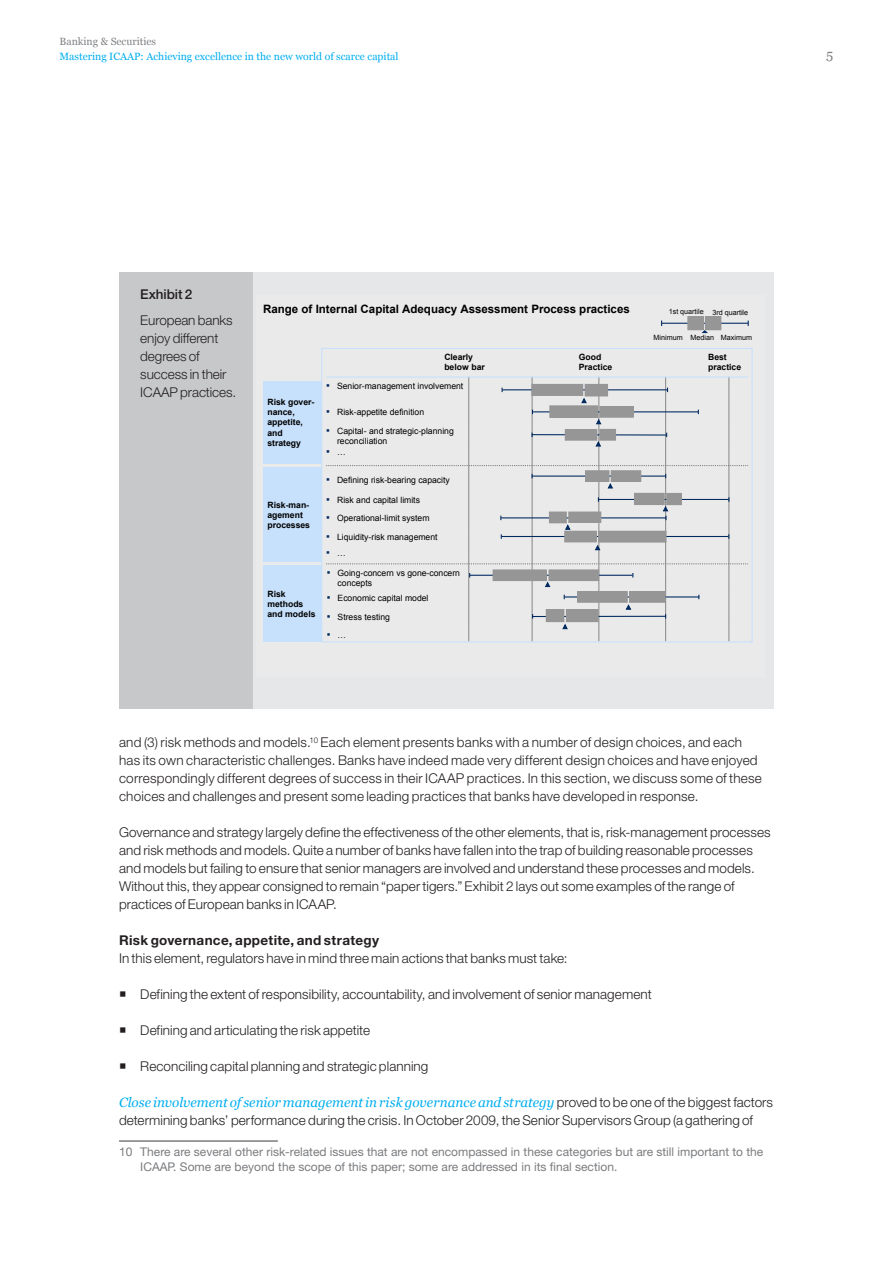
<style>
.page{position:relative;width:893px;height:1263px;background:#fff}
.page>*{position:absolute;margin:0;border:0;box-sizing:border-box;transform-origin:0 0}
.body_RWP{font:300 13.5px/18px "Helvetica Neue LT Std";letter-spacing:.005em;color:#231f20}
.bullet_1{font:300 13.5px "Helvetica Neue LT Std";letter-spacing:.005em;color:#231f20}
.exhibit_title{font:300 13.5px/18px "Helvetica Neue LT Std";letter-spacing:-.005em;color:#231f20}
.Level_2-Heading_RWP{font:700 13.5px "Helvetica Neue LT Std";letter-spacing:.025em;color:#231f20}
.exhibit_title-2{font:500 13.5px "Helvetica Neue LT Std";letter-spacing:-.005em;color:#231f20}
.t1{font:13.5px "Georgia";color:#808285}
.footnotes_RWP{font:12px/14.4px "Helvetica Neue LT Std";color:#7a7c7f}
.t2{font:700 11.55px "Arial";color:#000}
.t3{font:10.8px "Arial";color:#002960}
.t4{font:10.5px "Georgia";color:#00aeef}
.t5{font:10.5px "Georgia";color:#808285}
.t6{font:8.7px/10.4px "Arial";color:#000}
.t7{font:700 8.7px/10.4px "Arial";color:#000}
.t8{font:7.2px "Arial";color:#000}
.s1{font-size:10.8px;color:#002960}
.s2{font-size:8.7px;color:#000}
.s3{font-family:"Georgia";font-weight:400;font-style:italic;color:#00aeef}
</style>
<div class="page">
<div style="left:119px;top:272px;width:135px;height:437px;background:#c7c8ca"></div>
<div style="left:254px;top:272px;width:520px;height:437px;background:#e6e7e9"></div>
<div style="left:257px;top:295px;width:508px;height:381px;background:#eaeaea"></div>
<div style="left:263px;top:381px;width:59px;height:83px;background:#c7e0fb"></div>
<div style="left:263px;top:566px;width:59px;height:76px;background:#c7e0fb"></div>
<div style="left:263px;top:467px;width:59px;height:95px;background:#c7e0fb"></div>
<hr style="left:326px;top:376px;width:422px;height:2px;background:#c7e0fb">
<svg style="left:700px;top:330px;width:9px;height:4px"></svg>
<hr style="left:662px;top:323px;width:86px;height:1px;background:#002960">
<div style="left:688px;top:317px;width:15px;height:13px;background:#969696"></div>
<div style="left:687px;top:316px;width:17px;height:14px;border:1px solid #969696"></div>
<div style="left:705px;top:317px;width:16px;height:13px;background:#969696"></div>
<div style="left:705px;top:316px;width:16px;height:14px;border:1px solid #969696"></div>
<svg style="left:326px;top:377px;width:422px;height:264px"></svg>
<div style="left:550px;top:406px;width:47px;height:11px;background:#969696"></div>
<div style="left:549px;top:405px;width:49px;height:13px;border:1px solid #969696"></div>
<div style="left:546px;top:609px;width:18px;height:13px;background:#969696"></div>
<div style="left:549px;top:512px;width:17px;height:11px;background:#969696"></div>
<div style="left:549px;top:511px;width:18px;height:12px;border:1px solid #969696"></div>
<div style="left:549px;top:570px;width:50px;height:10px;background:#969696"></div>
<div style="left:548px;top:569px;width:51px;height:12px;border:1px solid #969696"></div>
<div style="left:599px;top:531px;width:67px;height:11px;background:#969696"></div>
<div style="left:598px;top:531px;width:68px;height:12px;border:1px solid #969696"></div>
<div style="left:565px;top:531px;width:31px;height:11px;background:#969696"></div>
<div style="left:564px;top:531px;width:33px;height:11px;border:1px solid #969696"></div>
<hr style="left:119px;top:1140px;width:159px;height:2px;background:#7a7c7f">
<p class="t5" style="left:60px;top:35px;width:98px">Banking &amp; Securities</p>
<p class="t4" style="left:60px;top:50px;width:341px">Mastering ICAAP: Achieving excellence in the new world of scarce capital</p>
<p class="t1" style="left:826px;top:47px;width:9px">5</p>
<p class="exhibit_title-2" style="left:140px;top:286px;width:54px">Exhibit 2</p>
<p class="exhibit_title" style="left:140px;top:311px;width:98px">European banks enjoy different degrees of success in their<br>ICAAP practices.</p>
<p class="t2" style="left:263px;top:302px;width:368px">Range of Internal Capital Adequacy Assessment Process practices</p>
<p class="t8" style="left:669px;top:307px;width:81px">1st quartile 3rd quartile</p>
<p class="t8" style="left:654px;top:333px;width:100px">Minimum Median Maximum</p>
<p class="t7" style="left:444px;top:352px;width:42px">Clearly below bar</p>
<p class="t7" style="left:579px;top:352px;width:35px">Good<br>Practice</p>
<p class="t7" style="left:708px;top:352px;width:35px">Best practice</p>
<p class="t7" style="left:267px;top:397px;width:48px">Risk gover&shy;nance, appetite, and strategy</p>
<p class="t7" style="left:267px;top:500px;width:44px">Risk-man&shy;agement processes</p>
<p class="t7" style="left:267px;top:589px;width:50px">Risk methods and models</p>
<p class="t6" style="left:326px;top:381px;width:139px"><span class="s1">▪</span> Senior-management involvement</p>
<p class="t6" style="left:326px;top:407px;width:99px"><span class="s1">▪</span> Risk-appetite definition</p>
<p class="t6" style="left:337px;top:426px;width:118px;text-indent:-11px"><span class="s1">▪</span> Capital- and strategic-planning reconciliation</p>
<p class="t3" style="left:326px;top:444px;width:21px">▪ <span class="s2">…</span></p>
<p class="t6" style="left:326px;top:474px;width:125px"><span class="s1">▪</span> Defining risk-bearing capacity</p>
<p class="t6" style="left:326px;top:494px;width:95px"><span class="s1">▪</span> Risk and capital limits</p>
<p class="t6" style="left:326px;top:513px;width:105px"><span class="s1">▪</span> Operational-limit system</p>
<p class="t6" style="left:326px;top:532px;width:113px"><span class="s1">▪</span> Liquidity-risk management</p>
<p class="t3" style="left:326px;top:545px;width:21px">▪ <span class="s2">…</span></p>
<p class="t6" style="left:338px;top:568px;width:124px;text-indent:-11px"><span class="s1">▪</span> Going-concern vs gone-concern concepts</p>
<p class="t6" style="left:327px;top:593px;width:103px"><span class="s1">▪</span> Economic capital model</p>
<p class="t6" style="left:327px;top:612px;width:65px"><span class="s1">▪</span> Stress testing</p>
<p class="t3" style="left:327px;top:627px;width:21px">▪ <span class="s2">…</span></p>
<p class="body_RWP" style="left:119px;top:733px;width:644px">and (3) risk methods and models.<sup>10</sup> Each element presents banks with a number of design choices, and each has its own characteristic challenges. Banks have indeed made very different design choices and have enjoyed correspondingly different degrees of success in their ICAAP practices. In this section, we discuss some of these choices and challenges and present some leading practices that banks have developed in response.</p>
<p class="body_RWP" style="left:119px;top:823px;width:653px">Governance and strategy largely define the effectiveness of the other elements, that is, risk-management processes and risk methods and models. Quite a number of banks have fallen into the trap of building reasonable processes and models but failing to ensure that senior managers are involved and understand these processes and models.<br>Without this, they appear consigned to remain “paper tigers.” Exhibit 2 lays out some examples of the range of practices of European banks in ICAAP.</p>
<p class="Level_2-Heading_RWP" style="left:119px;top:932px;width:261px">Risk governance, appetite, and strategy</p>
<p class="body_RWP" style="left:119px;top:949px;width:450px">In this element, regulators have in mind three main actions that banks must take:</p>
<p class="bullet_1" style="left:140px;top:986px;width:513px">Defining the extent of responsibility, accountability, and involvement of senior management</p>
<p class="bullet_1" style="left:140px;top:1022px;width:231px">Defining and articulating the risk appetite</p>
<p class="bullet_1" style="left:140px;top:1058px;width:290px">Reconciling capital planning and strategic planning</p>
<p class="body_RWP" style="left:119px;top:1093px;width:655px"><span class="s3">Close involvement of senior management in risk governance and strategy</span> proved to be one of the biggest factors determining banks’ performance during the crisis. In October 2009, the Senior Supervisors Group (a gathering of</p>
<p class="footnotes_RWP" style="left:140px;top:1144px;width:625px;text-indent:-21px">10 There are several other risk-related issues that are not encompassed in these categories but are still important to the<br>ICAAP. Some are beyond the scope of this paper; some are addressed in its final section.</p>
</div>
